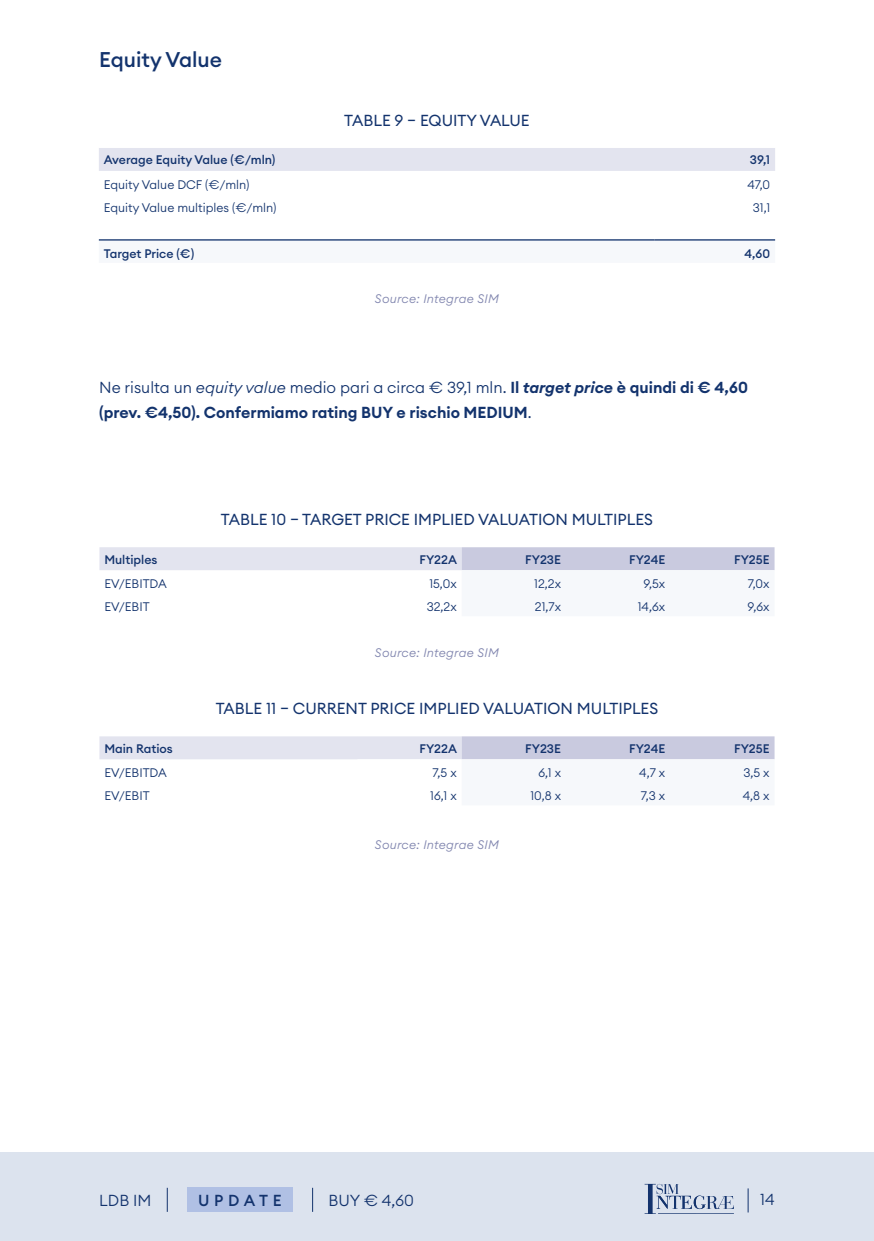
<style>
.page{position:relative;width:874px;height:1241px;background:#fff}
.page>*{position:absolute;margin:0;border:0;box-sizing:border-box;transform-origin:0 0}
.t1{font:500 21px "Euclid Circular A";color:#13336d}
.t2{font:600 15.75px/24.5px "Euclid Circular A";color:#13336d}
.t3{font:15.75px "Euclid Circular A";color:#13336d}
.t4{font:300 15.75px "Euclid Circular A";color:#13336d}
.t5{font:500 15.75px "Euclid Circular A";letter-spacing:.3em;color:#13336d}
.t6{font:300 12.25px "Euclid Circular A";color:#13336d}
.t7{font:500 12.25px "Euclid Circular A";color:#13336d}
.t8{font:italic 300 12.25px "Euclid Circular A";letter-spacing:.02em;color:#8186af}
.s1{font-weight:300}
.s2{font-weight:300;font-style:italic}
.s3{font-style:italic}
</style>
<div class="page">
<div style="left:0;top:1152px;width:873px;height:88px;background:#dce3ee"></div>
<svg style="left:167px;top:1187px;width:1px;height:24px"></svg>
<div style="left:187px;top:1187px;width:106px;height:24px;background:#b0c0e4"></div>
<svg style="left:312px;top:1187px;width:1px;height:24px"></svg>
<svg style="left:747px;top:1188px;width:1px;height:24px"></svg>
<svg style="left:644px;top:1183px;width:89px;height:30px"></svg>
<div style="left:99px;top:148px;width:675px;height:23px;background:#e3e4ef"></div>
<svg style="left:99px;top:240px;width:675px;height:1px"></svg>
<hr style="left:99px;top:239px;width:555px;height:1px;background:#13336d">
<hr style="left:654px;top:239px;width:120px;height:1px;background:#13336d">
<svg style="left:99px;top:547px;width:675px;height:23px;background:#d7d8e7"></svg>
<svg style="left:99px;top:736px;width:675px;height:24px;background:#d8d9e8"></svg>
<h1 class="t1" style="left:99px;top:50px;width:124px">Equity Value</h1>
<p class="t3" style="left:344px;top:114px;width:187px">TABLE 9 – EQUITY VALUE</p>
<p class="t7" style="left:104px;top:154px;width:173px">Average Equity Value (€/mln)</p>
<p class="t7" style="left:749px;top:154px;width:22px">39,1</p>
<p class="t6" style="left:104px;top:179px;width:147px">Equity Value DCF (€/mln)</p>
<p class="t6" style="left:747px;top:179px;width:24px">47,0</p>
<p class="t6" style="left:104px;top:202px;width:174px">Equity Value multiples (€/mln)</p>
<p class="t6" style="left:752px;top:202px;width:19px">31,1</p>
<p class="t7" style="left:104px;top:248px;width:92px">Target Price (€)</p>
<p class="t7" style="left:744px;top:248px;width:27px">4,60</p>
<p class="t8" style="left:375px;top:293px;width:125px">Source: Integrae SIM</p>
<p class="t2" style="left:99px;top:376px;width:650px"><span class="s1">Ne risulta un</span> <span class="s2">equity value</span> <span class="s1">medio pari a circa € 39,1 mln.</span> Il <span class="s3">target price</span> è quindi di € 4,60 (prev. €4,50). Confermiamo rating BUY e rischio MEDIUM<span class="s1">.</span></p>
<p class="t3" style="left:221px;top:513px;width:433px">TABLE 10 – TARGET PRICE IMPLIED VALUATION MULTIPLES</p>
<p class="t7" style="left:104px;top:553px;width:55px">Multiples</p>
<p class="t7" style="left:419px;top:553px;width:39px">FY22A</p>
<p class="t7" style="left:525px;top:553px;width:37px">FY23E</p>
<p class="t7" style="left:629px;top:553px;width:38px">FY24E</p>
<p class="t7" style="left:733px;top:553px;width:37px">FY25E</p>
<p class="t6" style="left:104px;top:578px;width:64px">EV/EBITDA</p>
<p class="t6" style="left:429px;top:578px;width:29px">15,0x</p>
<p class="t6" style="left:534px;top:578px;width:28px">12,2x</p>
<p class="t6" style="left:643px;top:578px;width:23px">9,5x</p>
<p class="t6" style="left:747px;top:578px;width:23px">7,0x</p>
<p class="t6" style="left:104px;top:601px;width:47px">EV/EBIT</p>
<p class="t6" style="left:426px;top:601px;width:32px">32,2x</p>
<p class="t6" style="left:534px;top:601px;width:28px">21,7x</p>
<p class="t6" style="left:637px;top:601px;width:29px">14,6x</p>
<p class="t6" style="left:747px;top:601px;width:23px">9,6x</p>
<p class="t8" style="left:375px;top:646px;width:125px">Source: Integrae SIM</p>
<p class="t3" style="left:215px;top:702px;width:444px">TABLE 11 – CURRENT PRICE IMPLIED VALUATION MULTIPLES</p>
<p class="t7" style="left:104px;top:742px;width:70px">Main Ratios</p>
<p class="t7" style="left:419px;top:742px;width:39px">FY22A</p>
<p class="t7" style="left:525px;top:742px;width:37px">FY23E</p>
<p class="t7" style="left:629px;top:742px;width:38px">FY24E</p>
<p class="t7" style="left:733px;top:742px;width:37px">FY25E</p>
<p class="t6" style="left:104px;top:767px;width:64px">EV/EBITDA</p>
<p class="t6" style="left:432px;top:767px;width:26px">7,5 x</p>
<p class="t6" style="left:538px;top:767px;width:24px">6,1 x</p>
<p class="t6" style="left:639px;top:767px;width:27px">4,7 x</p>
<p class="t6" style="left:743px;top:767px;width:28px">3,5 x</p>
<p class="t6" style="left:104px;top:790px;width:47px">EV/EBIT</p>
<p class="t6" style="left:430px;top:790px;width:28px">16,1 x</p>
<p class="t6" style="left:530px;top:790px;width:32px">10,8 x</p>
<p class="t6" style="left:640px;top:790px;width:26px">7,3 x</p>
<p class="t6" style="left:742px;top:790px;width:28px">4,8 x</p>
<p class="t8" style="left:375px;top:839px;width:125px">Source: Integrae SIM</p>
<p class="t4" style="left:99px;top:1192px;width:54px">LDB IM</p>
<p class="t5" style="left:198px;top:1191px;width:85px">UPDATE</p>
<p class="t4" style="left:328px;top:1192px;width:87px">BUY € 4,60</p>
<p class="t4" style="left:759px;top:1192px;width:16px">14</p>
</div>
